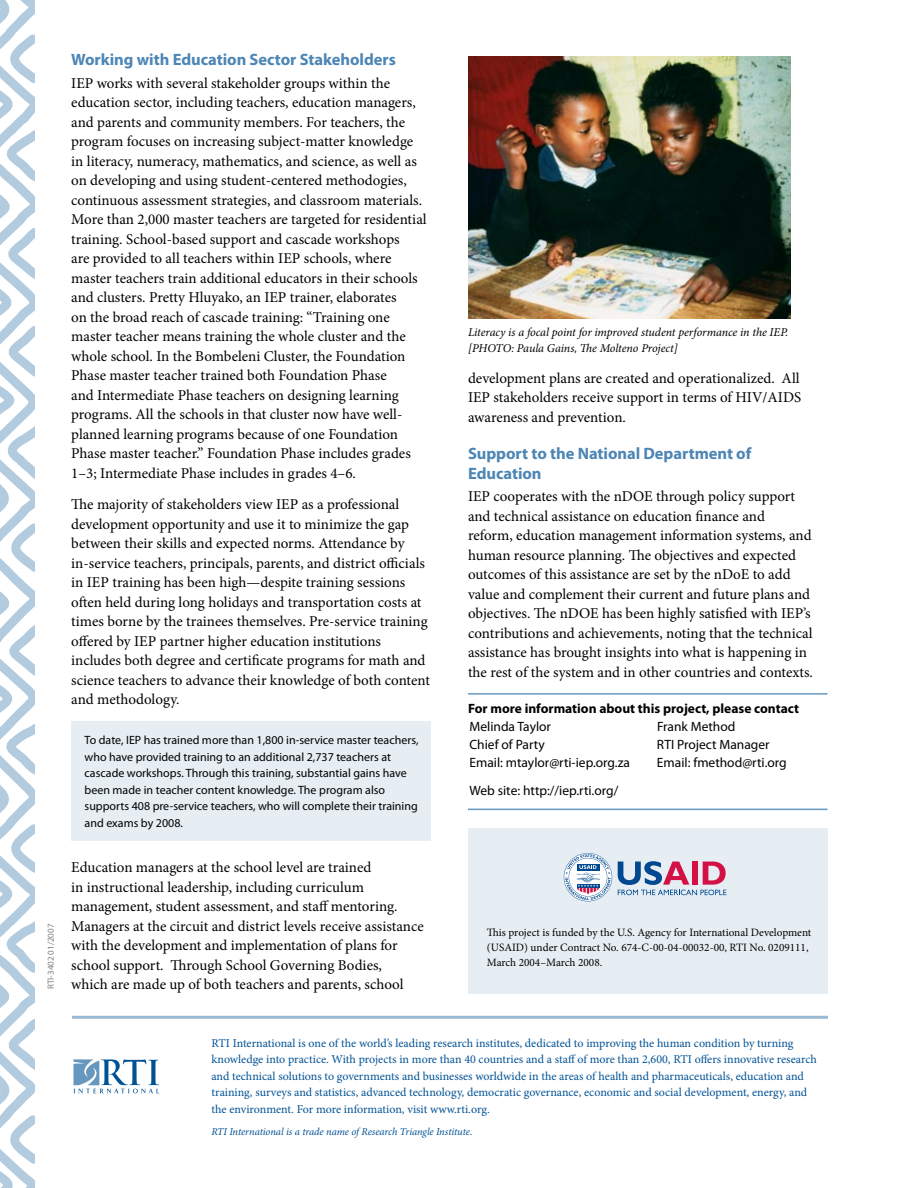
<style>
.page{position:relative;width:918px;height:1188px;background:#fff}
.page>*{position:absolute;margin:0;border:0;box-sizing:border-box;transform-origin:0 0}
.t1{font:700 16.5px/19.5px "Myriad Pro";letter-spacing:-.005em;color:#4d86b5}
.t2{font:15px/19.5px "Minion Pro";color:#000}
.t3{font:13.5px "Myriad Pro";color:#000}
.t4{font:700 13.5px "Myriad Pro";color:#000}
.t5{font:12px/16.5px "Minion Pro";letter-spacing:-.005em;color:#005295}
.t6{font:12px/16.5px "Myriad Pro";color:#000}
.t7{font:italic 12px/16.5px "Minion Pro";letter-spacing:-.01em;color:#000}
.t8{font:11.25px/15px "Minion Pro";color:#000}
.t9{font:italic 10.5px "Minion Pro";letter-spacing:-.01em;color:#005295}
.t10{font:9px "Myriad Pro";color:#808284}
</style>
<div class="page">
<svg style="left:0;top:0;width:35px;height:1188px"></svg>
<svg style="left:74px;top:1059px;width:85px;height:35px"></svg>
<hr style="left:72px;top:1016px;width:756px;height:3px;background:#99bad5">
<hr style="left:468px;top:693px;width:360px;height:2px;background:#6697bf">
<hr style="left:468px;top:809px;width:360px;height:1px;background:#6697bf">
<div style="left:468px;top:828px;width:360px;height:166px;background:#e6eef4"></div>
<svg style="left:618px;top:861px;width:108px;height:34px"></svg>
<svg style="left:564px;top:853px;width:48px;height:48px"></svg>
<img style="left:468px;top:57px;width:323px;height:262px">
<div style="left:71px;top:722px;width:360px;height:120px;background:#e6eef4"></div>
<p class="t10" style="left:45px;top:989px;width:67px;rotate:-90deg">RTI-3402 01/2007</p>
<p class="t1" style="left:71px;top:49px;width:326px">Working with Education Sector Stakeholders</p>
<p class="t2" style="left:71px;top:73px;width:357px">IEP works with several stakeholder groups within the education sector, including teachers, education managers, and parents and community members. For teachers, the program focuses on increasing subject-matter knowledge in literacy, numeracy, mathematics, and science, as well as on developing and using student-centered methodogies, continuous assessment strategies, and classroom materials.<br>More than 2,000 master teachers are targeted for residential training. School-based support and cascade workshops<br>are provided to all teachers within IEP schools, where master teachers train additional educators in their schools and clusters. Pretty Hluyako, an IEP trainer, elaborates<br>on the broad reach of cascade training: “Training one master teacher means training the whole cluster and the whole school. In the Bombeleni Cluster, the Foundation Phase master teacher trained both Foundation Phase<br>and Intermediate Phase teachers on designing learning programs. All the schools in that cluster now have well&shy;planned learning programs because of one Foundation Phase master teacher.” Foundation Phase includes grades 1–3; Intermediate Phase includes in grades 4–6.</p>
<p class="t2" style="left:71px;top:495px;width:360px">The majority of stakeholders view IEP as a professional development opportunity and use it to minimize the gap between their skills and expected norms. Attendance by in-service teachers, principals, parents, and district officials in IEP training has been high—despite training sessions often held during long holidays and transportation costs at times borne by the trainees themselves. Pre-service training offered by IEP partner higher education institutions includes both degree and certificate programs for math and science teachers to advance their knowledge of both content and methodology.</p>
<p class="t6" style="left:85px;top:732px;width:335px">To date, IEP has trained more than 1,800 in-service master teachers, who have provided training to an additional 2,737 teachers at cascade workshops. Through this training, substantial gains have been made in teacher content knowledge. The program also supports 408 pre-service teachers, who will complete their training and exams by 2008.</p>
<p class="t2" style="left:71px;top:858px;width:354px">Education managers at the school level are trained<br>in instructional leadership, including curriculum management, student assessment, and staff mentoring.<br>Managers at the circuit and district levels receive assistance with the development and implementation of plans for school support. Through School Governing Bodies,<br>which are made up of both teachers and parents, school</p>
<p class="t7" style="left:468px;top:324px;width:322px">Literacy is a focal point for improved student performance in the IEP. [PHOTO: Paula Gains, The Molteno Project]</p>
<p class="t2" style="left:468px;top:368px;width:335px;text-align:justify">development plans are created and operationalized. All IEP stakeholders receive support in terms of HIV/AIDS awareness and prevention.</p>
<p class="t1" style="left:468px;top:443px;width:285px">Support to the National Department of<br>Education</p>
<p class="t2" style="left:468px;top:487px;width:347px">IEP cooperates with the nDOE through policy support and technical assistance on education finance and reform, education management information systems, and human resource planning. The objectives and expected outcomes of this assistance are set by the nDoE to add value and complement their current and future plans and objectives. The nDOE has been highly satisfied with IEP’s contributions and achievements, noting that the technical assistance has brought insights into what is happening in the rest of the system and in other countries and contexts.</p>
<p class="t4" style="left:468px;top:699px;width:333px">For more information about this project, please contact</p>
<p class="t3" style="left:469px;top:718px;width:83px">Melinda Taylor</p>
<p class="t3" style="left:657px;top:718px;width:80px">Frank Method</p>
<p class="t3" style="left:469px;top:736px;width:77px">Chief of Party</p>
<p class="t3" style="left:657px;top:736px;width:114px">RTI Project Manager</p>
<p class="t3" style="left:469px;top:754px;width:162px">Email: mtaylor@rti-iep.org.za</p>
<p class="t3" style="left:657px;top:754px;width:131px">Email: fmethod@rti.org</p>
<p class="t3" style="left:470px;top:782px;width:150px">Web site: http://iep.rti.org/</p>
<p class="t8" style="left:487px;top:925px;width:326px">This project is funded by the U.S. Agency for International Development (USAID) under Contract No. 674-C-00-04-00032-00, RTI No. 0209111,<br>March 2004–March 2008.</p>
<p class="t5" style="left:212px;top:1035px;width:607px">RTI International is one of the world’s leading research institutes, dedicated to improving the human condition by turning knowledge into practice. With projects in more than 40 countries and a staff of more than 2,600, RTI offers innovative research and technical solutions to governments and businesses worldwide in the areas of health and pharmaceuticals, education and training, surveys and statistics, advanced technology, democratic governance, economic and social development, energy, and the environment. For more information, visit www.rti.org.</p>
<p class="t9" style="left:212px;top:1125px;width:263px">RTI International is a trade name of Research Triangle Institute.</p>
</div>
